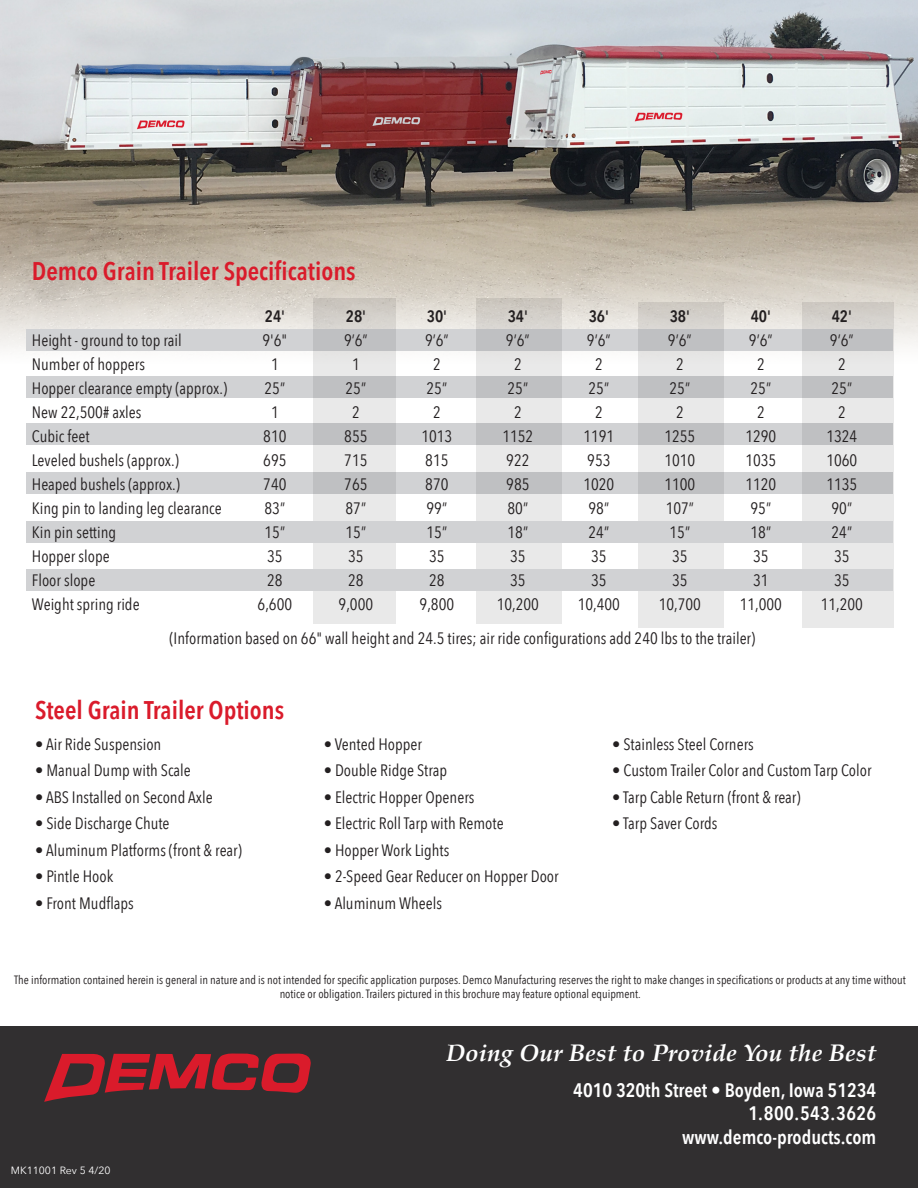
<style>
.page{position:relative;width:918px;height:1188px;background:#fff}
.page>*{position:absolute;margin:0;border:0;box-sizing:border-box;transform-origin:0 0}
.t1{font:600 25.5px "Avenir Next Condensed";color:#da1b2b}
.t2{font:italic 700 24px "Palatino";color:#fff}
.t3{font:600 19.5px "Avenir Next Condensed";color:#fff}
.t4{font:600 19.5px "Avenir Next Condensed";letter-spacing:.02em;color:#fff}
.t5{font:16.5px "Avenir Next Condensed";color:#231f20}
.t6{font:600 16.5px "Avenir Next Condensed";color:#231f20}
.t7{font:12px/14.4px "Avenir Next Condensed";color:#231f20;text-align:center}
.t8{font:10.5px "Avenir Next";color:#fff}
</style>
<div class="page">
<img style="left:0;top:0;width:918px;height:507px">
<div style="left:0;top:1026px;width:918px;height:162px;background:#312f30"></div>
<div style="left:27px;top:376px;width:866px;height:22px;background:#d1d2d4"></div>
<div style="left:27px;top:423px;width:866px;height:22px;background:#d1d2d4"></div>
<div style="left:27px;top:472px;width:866px;height:22px;background:#d1d2d4"></div>
<div style="left:27px;top:329px;width:866px;height:22px;background:#d1d2d4"></div>
<svg style="left:313px;top:299px;width:82px;height:325px;background:#d9d9d8"></svg>
<svg style="left:476px;top:299px;width:85px;height:325px;background:#d9d9d9"></svg>
<svg style="left:638px;top:302px;width:85px;height:325px;background:#d9d9d9"></svg>
<svg style="left:802px;top:302px;width:91px;height:325px;background:#d9d9d9"></svg>
<div style="left:27px;top:521px;width:866px;height:21px;background:#d1d2d4"></div>
<div style="left:27px;top:569px;width:866px;height:22px;background:#d1d2d4"></div>
<svg style="left:44px;top:1053px;width:267px;height:49px"></svg>
<p class="t1" style="left:32px;top:249px;width:325px">Demco Grain Trailer Specifications</p>
<p class="t6" style="left:265px;top:302px;width:22px">24'</p>
<p class="t6" style="left:346px;top:302px;width:22px">28'</p>
<p class="t6" style="left:427px;top:302px;width:22px">30'</p>
<p class="t6" style="left:508px;top:302px;width:22px">34'</p>
<p class="t6" style="left:589px;top:302px;width:22px">36'</p>
<p class="t6" style="left:670px;top:302px;width:22px">38'</p>
<p class="t6" style="left:751px;top:302px;width:22px">40'</p>
<p class="t6" style="left:832px;top:302px;width:22px">42'</p>
<p class="t5" style="left:32px;top:326px;width:151px">Height - ground to top rail</p>
<p class="t5" style="left:263px;top:326px;width:26px">9'6"</p>
<p class="t5" style="left:344px;top:326px;width:25px">9’6”</p>
<p class="t5" style="left:425px;top:326px;width:25px">9’6”</p>
<p class="t5" style="left:506px;top:326px;width:25px">9’6”</p>
<p class="t5" style="left:587px;top:326px;width:25px">9’6”</p>
<p class="t5" style="left:668px;top:326px;width:25px">9’6”</p>
<p class="t5" style="left:749px;top:326px;width:25px">9’6”</p>
<p class="t5" style="left:830px;top:326px;width:25px">9’6”</p>
<p class="t5" style="left:32px;top:350px;width:115px">Number of hoppers</p>
<p class="t5" style="left:271px;top:350px;width:9px">1</p>
<p class="t5" style="left:352px;top:350px;width:9px">1</p>
<p class="t5" style="left:433px;top:350px;width:9px">2</p>
<p class="t5" style="left:514px;top:350px;width:9px">2</p>
<p class="t5" style="left:595px;top:350px;width:9px">2</p>
<p class="t5" style="left:676px;top:350px;width:9px">2</p>
<p class="t5" style="left:757px;top:350px;width:9px">2</p>
<p class="t5" style="left:838px;top:350px;width:9px">2</p>
<p class="t5" style="left:32px;top:374px;width:197px">Hopper clearance empty (approx.)</p>
<p class="t5" style="left:265px;top:374px;width:22px">25”</p>
<p class="t5" style="left:346px;top:374px;width:22px">25”</p>
<p class="t5" style="left:427px;top:374px;width:22px">25”</p>
<p class="t5" style="left:508px;top:374px;width:22px">25”</p>
<p class="t5" style="left:589px;top:374px;width:22px">25”</p>
<p class="t5" style="left:670px;top:374px;width:22px">25”</p>
<p class="t5" style="left:751px;top:374px;width:22px">25”</p>
<p class="t5" style="left:832px;top:374px;width:22px">25”</p>
<p class="t5" style="left:32px;top:398px;width:111px">New 22,500# axles</p>
<p class="t5" style="left:271px;top:398px;width:9px">1</p>
<p class="t5" style="left:352px;top:398px;width:9px">2</p>
<p class="t5" style="left:433px;top:398px;width:9px">2</p>
<p class="t5" style="left:514px;top:398px;width:9px">2</p>
<p class="t5" style="left:595px;top:398px;width:9px">2</p>
<p class="t5" style="left:676px;top:398px;width:9px">2</p>
<p class="t5" style="left:757px;top:398px;width:9px">2</p>
<p class="t5" style="left:838px;top:398px;width:9px">2</p>
<p class="t5" style="left:32px;top:422px;width:59px">Cubic feet</p>
<p class="t5" style="left:263px;top:422px;width:25px">810</p>
<p class="t5" style="left:344px;top:422px;width:25px">855</p>
<p class="t5" style="left:421px;top:422px;width:33px">1013</p>
<p class="t5" style="left:502px;top:422px;width:33px">1152</p>
<p class="t5" style="left:583px;top:422px;width:33px">1191</p>
<p class="t5" style="left:664px;top:422px;width:33px">1255</p>
<p class="t5" style="left:745px;top:422px;width:33px">1290</p>
<p class="t5" style="left:826px;top:422px;width:33px">1324</p>
<p class="t5" style="left:32px;top:446px;width:148px">Leveled bushels (approx.)</p>
<p class="t5" style="left:263px;top:446px;width:25px">695</p>
<p class="t5" style="left:344px;top:446px;width:25px">715</p>
<p class="t5" style="left:425px;top:446px;width:25px">815</p>
<p class="t5" style="left:506px;top:446px;width:25px">922</p>
<p class="t5" style="left:587px;top:446px;width:25px">953</p>
<p class="t5" style="left:664px;top:446px;width:33px">1010</p>
<p class="t5" style="left:745px;top:446px;width:33px">1035</p>
<p class="t5" style="left:826px;top:446px;width:33px">1060</p>
<p class="t5" style="left:32px;top:470px;width:150px">Heaped bushels (approx.)</p>
<p class="t5" style="left:263px;top:470px;width:25px">740</p>
<p class="t5" style="left:344px;top:470px;width:25px">765</p>
<p class="t5" style="left:425px;top:470px;width:25px">870</p>
<p class="t5" style="left:506px;top:470px;width:25px">985</p>
<p class="t5" style="left:583px;top:470px;width:33px">1020</p>
<p class="t5" style="left:664px;top:470px;width:33px">1100</p>
<p class="t5" style="left:745px;top:470px;width:33px">1120</p>
<p class="t5" style="left:826px;top:470px;width:33px">1135</p>
<p class="t5" style="left:32px;top:494px;width:191px">King pin to landing leg clearance</p>
<p class="t5" style="left:265px;top:494px;width:22px">83”</p>
<p class="t5" style="left:346px;top:494px;width:22px">87”</p>
<p class="t5" style="left:427px;top:494px;width:22px">99”</p>
<p class="t5" style="left:508px;top:494px;width:22px">80”</p>
<p class="t5" style="left:589px;top:494px;width:22px">98”</p>
<p class="t5" style="left:666px;top:494px;width:30px">107”</p>
<p class="t5" style="left:751px;top:494px;width:22px">95”</p>
<p class="t5" style="left:832px;top:494px;width:22px">90”</p>
<p class="t5" style="left:32px;top:518px;width:86px">Kin pin setting</p>
<p class="t5" style="left:265px;top:518px;width:22px">15”</p>
<p class="t5" style="left:346px;top:518px;width:22px">15”</p>
<p class="t5" style="left:427px;top:518px;width:22px">15”</p>
<p class="t5" style="left:508px;top:518px;width:22px">18”</p>
<p class="t5" style="left:589px;top:518px;width:22px">24”</p>
<p class="t5" style="left:670px;top:518px;width:22px">15”</p>
<p class="t5" style="left:751px;top:518px;width:22px">18”</p>
<p class="t5" style="left:832px;top:518px;width:22px">24”</p>
<p class="t5" style="left:32px;top:542px;width:79px">Hopper slope</p>
<p class="t5" style="left:267px;top:542px;width:17px">35</p>
<p class="t5" style="left:348px;top:542px;width:17px">35</p>
<p class="t5" style="left:429px;top:542px;width:17px">35</p>
<p class="t5" style="left:510px;top:542px;width:17px">35</p>
<p class="t5" style="left:591px;top:542px;width:17px">35</p>
<p class="t5" style="left:672px;top:542px;width:17px">35</p>
<p class="t5" style="left:753px;top:542px;width:17px">35</p>
<p class="t5" style="left:834px;top:542px;width:17px">35</p>
<p class="t5" style="left:32px;top:566px;width:65px">Floor slope</p>
<p class="t5" style="left:267px;top:566px;width:17px">28</p>
<p class="t5" style="left:348px;top:566px;width:17px">28</p>
<p class="t5" style="left:429px;top:566px;width:17px">28</p>
<p class="t5" style="left:510px;top:566px;width:17px">35</p>
<p class="t5" style="left:591px;top:566px;width:17px">35</p>
<p class="t5" style="left:672px;top:566px;width:17px">35</p>
<p class="t5" style="left:753px;top:566px;width:17px">31</p>
<p class="t5" style="left:834px;top:566px;width:17px">35</p>
<p class="t5" style="left:32px;top:590px;width:109px">Weight spring ride</p>
<p class="t5" style="left:258px;top:590px;width:36px">6,600</p>
<p class="t5" style="left:339px;top:590px;width:36px">9,000</p>
<p class="t5" style="left:420px;top:590px;width:36px">9,800</p>
<p class="t5" style="left:497px;top:590px;width:44px">10,200</p>
<p class="t5" style="left:578px;top:590px;width:44px">10,400</p>
<p class="t5" style="left:659px;top:590px;width:44px">10,700</p>
<p class="t5" style="left:740px;top:590px;width:44px">11,000</p>
<p class="t5" style="left:821px;top:590px;width:44px">11,200</p>
<p class="t5" style="left:170px;top:625px;width:587px">(Information based on 66" wall height and 24.5 tires; air ride configurations add 240 lbs to the trailer)</p>
<p class="t1" style="left:35px;top:688px;width:251px">Steel Grain Trailer Options</p>
<p class="t5" style="left:35px;top:730px;width:128px">• Air Ride Suspension</p>
<p class="t5" style="left:35px;top:756px;width:157px">• Manual Dump with Scale</p>
<p class="t5" style="left:35px;top:783px;width:179px">• ABS Installed on Second Axle</p>
<p class="t5" style="left:35px;top:809px;width:136px">• Side Discharge Chute</p>
<p class="t5" style="left:35px;top:836px;width:208px">• Aluminum Platforms (front &amp; rear)</p>
<p class="t5" style="left:35px;top:862px;width:80px">• Pintle Hook</p>
<p class="t5" style="left:35px;top:889px;width:100px">• Front Mudflaps</p>
<p class="t5" style="left:324px;top:730px;width:100px">• Vented Hopper</p>
<p class="t5" style="left:324px;top:756px;width:125px">• Double Ridge Strap</p>
<p class="t5" style="left:324px;top:783px;width:152px">• Electric Hopper Openers</p>
<p class="t5" style="left:324px;top:809px;width:181px">• Electric Roll Tarp with Remote</p>
<p class="t5" style="left:324px;top:836px;width:127px">• Hopper Work Lights</p>
<p class="t5" style="left:324px;top:862px;width:237px">• 2-Speed Gear Reducer on Hopper Door</p>
<p class="t5" style="left:324px;top:889px;width:120px">• Aluminum Wheels</p>
<p class="t5" style="left:612px;top:730px;width:143px">• Stainless Steel Corners</p>
<p class="t5" style="left:612px;top:756px;width:261px">• Custom Trailer Color and Custom Tarp Color</p>
<p class="t5" style="left:612px;top:783px;width:190px">• Tarp Cable Return (front &amp; rear)</p>
<p class="t5" style="left:612px;top:809px;width:107px">• Tarp Saver Cords</p>
<p class="t7" style="left:14px;top:972px;width:893px">The information contained herein is general in nature and is not intended for specific application purposes. Demco Manufacturing reserves the right to make changes in specifications or products at any time without notice or obligation. Trailers pictured in this brochure may feature optional equipment.</p>
<p class="t2" style="left:446px;top:1033px;width:432px">Doing Our Best to Provide You the Best</p>
<p class="t8" style="left:11px;top:1161px;width:101px">MK11001 Rev 5 4/20</p>
<p class="t3" style="left:573px;top:1073px;width:305px">4010 320th Street • Boyden, Iowa 51234</p>
<p class="t4" style="left:748px;top:1097px;width:129px">1.800.543.3626</p>
<p class="t3" style="left:682px;top:1120px;width:196px">www.demco-products.com</p>
</div>
